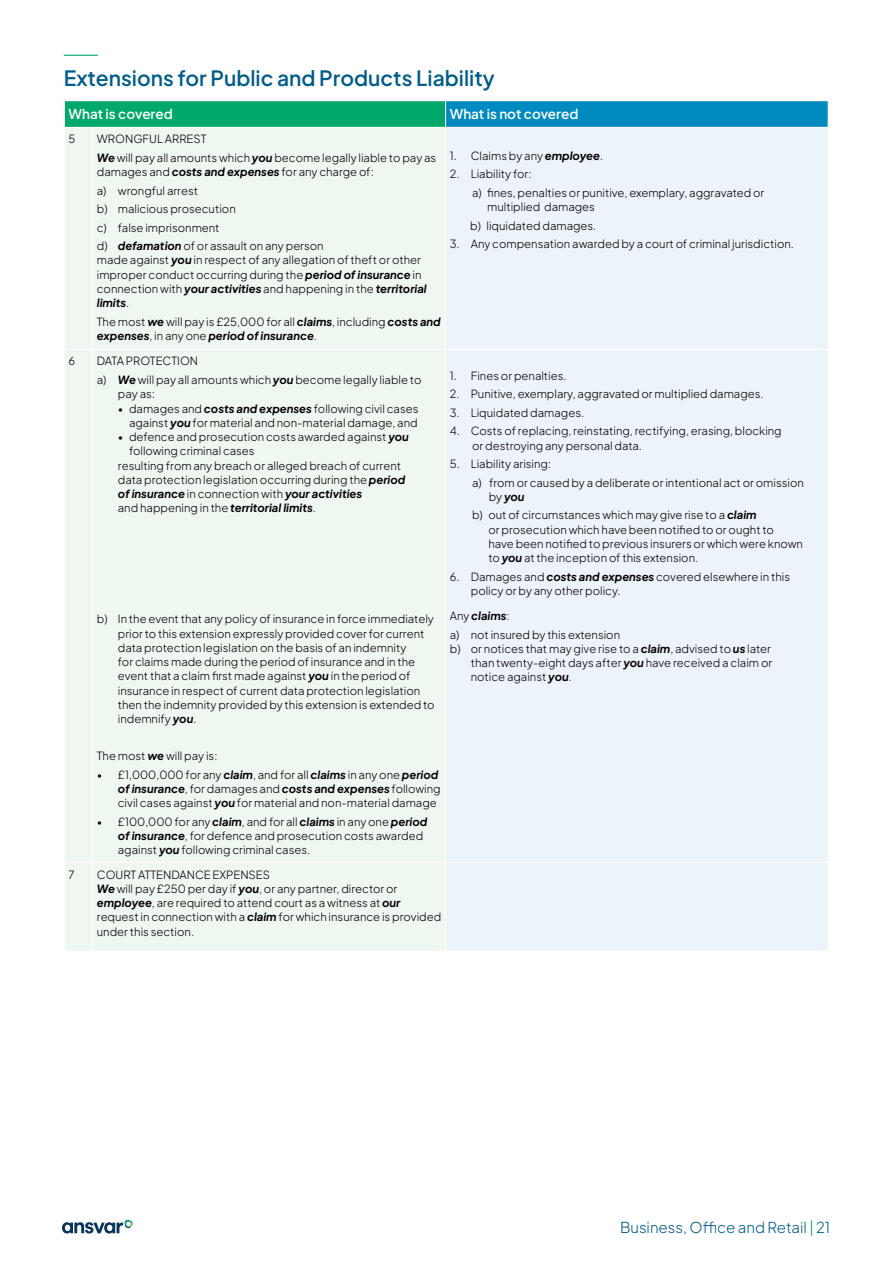
<style>
.page{position:relative;width:893px;height:1263px;background:#fff}
.page>*{position:absolute;margin:0;border:0;box-sizing:border-box;transform-origin:0 0}
.t1{font:600 21px "Plus Jakarta Sans";color:#005c89}
.t2{font:300 15px "Plus Jakarta Sans";color:#005c89}
.t3{font:600 13.5px "Plus Jakarta Sans";color:#fff}
.t4{font:300 11.25px/14.2px "Plus Jakarta Sans";color:#000}
.t5{font:italic 700 11.25px "Plus Jakarta Sans";color:#000}
.s1{font-weight:700;font-style:italic}
.s2{font-weight:300;font-style:normal}
.s3{color:#00a869}
</style>
<div class="page">
<svg style="left:62px;top:1220px;width:71px;height:13px"></svg>
<hr style="left:64px;top:55px;width:34px;height:1px;background:#00a869">
<div style="left:64px;top:101px;width:382px;height:26px;background:#00a869"></div>
<div style="left:446px;top:101px;width:382px;height:26px;background:#008bc0"></div>
<div style="left:65px;top:128px;width:380px;height:822px;background:#eff7f1"></div>
<div style="left:446px;top:128px;width:382px;height:822px;background:#ecf3fa"></div>
<svg style="left:445px;top:101px;width:1px;height:26px"></svg>
<svg style="left:64px;top:101px;width:29px;height:27px"></svg>
<hr style="left:92px;top:128px;width:1px;height:221px;background:#fff">
<svg style="left:65px;top:349px;width:28px;height:1px"></svg>
<hr style="left:93px;top:349px;width:353px;height:1px;background:#fff">
<hr style="left:92px;top:350px;width:1px;height:512px;background:#fff">
<hr style="left:446px;top:349px;width:383px;height:1px;background:#fff">
<svg style="left:65px;top:862px;width:28px;height:1px"></svg>
<hr style="left:93px;top:862px;width:353px;height:1px;background:#fff">
<hr style="left:92px;top:863px;width:1px;height:87px;background:#fff">
<hr style="left:446px;top:862px;width:383px;height:1px;background:#fff">
<h1 class="t1" style="left:64px;top:59px;width:432px">Extensions for Public and Products Liability</h1>
<p class="t3" style="left:69px;top:102px;width:106px">What is covered</p>
<p class="t3" style="left:450px;top:102px;width:130px">What is not covered</p>
<p class="t4" style="left:69px;top:131px;width:8px">5</p>
<p class="t4" style="left:97px;top:129px;width:341px;line-height:18.5px">WRONGFUL ARREST<br><span class="s1">We</span> will pay all amounts which <span class="s1">you</span> become legally liable to pay as</p>
<p class="t4" style="left:97px;top:162px;width:278px;line-height:18.5px">damages and <span class="s1">costs and expenses</span> for any charge of: a) wrongful arrest<br>b) malicious prosecution<br>c) false imprisonment<br>d) <span class="s1">defamation</span> of or assault on any person</p>
<p class="t4" style="left:97px;top:252px;width:331px">made against <span class="s1">you</span> in respect of any allegation of theft or other improper conduct occurring during the <span class="s1">period of insurance</span> in connection with <span class="s1">your activities</span> and happening in the <span class="s1">territorial limits</span>.</p>
<p class="t4" style="left:97px;top:313px;width:345px">The most <span class="s1">we</span> will pay is £25,000 for all <span class="s1">claims</span>, including <span class="s1">costs and expenses</span>, in any one <span class="s1">period of insurance</span>.</p>
<p class="t4" style="left:450px;top:147px;width:155px">1. Claims by any <span class="s1">employee</span>.</p>
<p class="t4" style="left:472px;top:164px;width:294px;line-height:18.5px;text-indent:-22px">2. Liability for:<br>a) fines, penalties or punitive, exemplary, aggravated or</p>
<p class="t4" style="left:470px;top:197px;width:128px;line-height:18.5px;text-align:right">multiplied damages<br>b) liquidated damages.</p>
<p class="t4" style="left:450px;top:236px;width:346px">3. Any compensation awarded by a court of criminal jurisdiction.</p>
<p class="t4" style="left:69px;top:353px;width:8px">6</p>
<p class="t4" style="left:97px;top:351px;width:326px;line-height:18.5px">DATA PROTECTION<br>a) <span class="s1">We</span> will pay all amounts which <span class="s1">you</span> become legally liable to</p>
<p class="t4" style="left:118px;top:386px;width:39px">pay as:</p>
<p class="t4" style="left:118px;top:400px;width:302px;text-align:right">• damages and <span class="s1">costs and expenses</span> following civil cases against <span class="s1">you</span> for material and non-material damage, and</p>
<p class="t4" style="left:118px;top:429px;width:293px">• defence and prosecution costs awarded against <span class="s1">you</span></p>
<p class="t4" style="left:129px;top:443px;width:127px">following criminal cases</p>
<p class="t4" style="left:118px;top:457px;width:285px">resulting from any breach or alleged breach of current</p>
<p class="t4" style="left:118px;top:471px;width:289px">data protection legislation occurring during the <span class="s1">period</span></p>
<p class="t5" style="left:118px;top:484px;width:246px">of insurance <span class="s2">in connection with</span> your activities</p>
<p class="t4" style="left:118px;top:500px;width:199px">and happening in the <span class="s1">territorial limits</span>.</p>
<p class="t4" style="left:118px;top:611px;width:318px;text-indent:-21px">b) In the event that any policy of insurance in force immediately prior to this extension expressly provided cover for current data protection legislation on the basis of an indemnity<br>for claims made during the period of insurance and in the event that a claim first made against <span class="s1">you</span> in the period of insurance in respect of current data protection legislation then the indemnity provided by this extension is extended to indemnify <span class="s1">you</span>.</p>
<p class="t4" style="left:97px;top:748px;width:122px">The most <span class="s1">we</span> will pay is:</p>
<p class="t4" style="left:118px;top:766px;width:324px;text-indent:-21px">• £1,000,000 for any <span class="s1">claim</span>, and for all <span class="s1">claims</span> in any one <span class="s1">period of insurance</span>, for damages and <span class="s1">costs and expenses</span> following civil cases against <span class="s1">you</span> for material and non-material damage</p>
<p class="t4" style="left:118px;top:813px;width:311px;text-indent:-21px">• £100,000 for any <span class="s1">claim</span>, and for all <span class="s1">claims</span> in any one <span class="s1">period of insurance</span>, for defence and prosecution costs awarded against <span class="s1">you</span> following criminal cases.</p>
<p class="t4" style="left:69px;top:866px;width:7px">7</p>
<p class="t4" style="left:97px;top:866px;width:346px">COURT ATTENDANCE EXPENSES<br><span class="s1">We</span> will pay £250 per day if <span class="s1">you</span>, or any partner, director or <span class="s1">employee</span>, are required to attend court as a witness at <span class="s1">our </span>request in connection with a <span class="s1">claim</span> for which insurance is provided under this section.</p>
<p class="t4" style="left:450px;top:367px;width:118px">1. Fines or penalties.</p>
<p class="t4" style="left:450px;top:386px;width:315px">2. Punitive, exemplary, aggravated or multiplied damages.</p>
<p class="t4" style="left:450px;top:404px;width:136px">3. Liquidated damages.</p>
<p class="t4" style="left:472px;top:423px;width:311px;text-indent:-22px">4. Costs of replacing, reinstating, rectifying, erasing, blocking or destroying any personal data.</p>
<p class="t4" style="left:472px;top:454px;width:333px;line-height:18.5px;text-indent:-22px">5. Liability arising:<br>a) from or caused by a deliberate or intentional act or omission</p>
<p class="t4" style="left:472px;top:486px;width:286px;line-height:18.5px;text-indent:17px">by <span class="s1">you<br></span>b) out of circumstances which may give rise to a <span class="s1">claim</span></p>
<p class="t4" style="left:488px;top:521px;width:316px">or prosecution which have been notified to or ought to<br>have been notified to previous insurers or which were known to <span class="s1">you</span> at the inception of this extension.</p>
<p class="t4" style="left:471px;top:568px;width:321px;text-indent:-21px">6. Damages and <span class="s1">costs and expenses</span> covered elsewhere in this policy or by any other policy.</p>
<p class="t4" style="left:450px;top:606px;width:172px;line-height:18.5px">Any <span class="s1">claims</span>:<br>a) not insured by this extension</p>
<p class="t4" style="left:471px;top:640px;width:303px;text-align:justify;text-indent:-21px">b) or notices that may give rise to a <span class="s1">claim</span>, advised to <span class="s1">us</span> later than twenty-eight days after <span class="s1">you</span> have received a claim or notice against <span class="s1">you</span>.</p>
<h2 class="t2" style="left:620px;top:1215px;width:212px">Business, Office and Retail <span class="s3">|</span> 21</h2>
</div>
